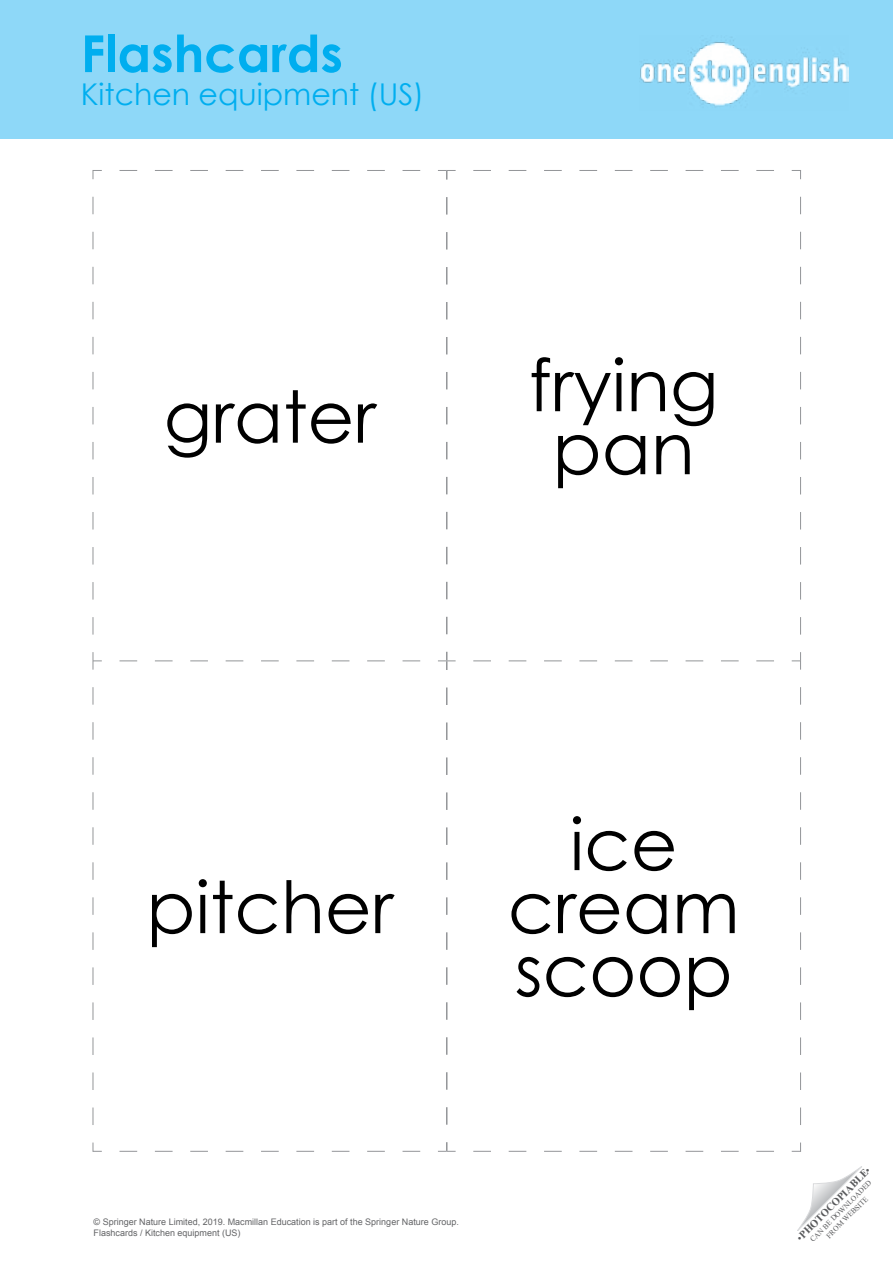
<style>
.page{position:relative;width:893px;height:1263px;background:#fff}
.page>*{position:absolute;margin:0;border:0;box-sizing:border-box;transform-origin:0 0}
.t1{font:72px/63px "Century Gothic";color:#000;text-align:center}
.t2{font:700 51px "Century Gothic";color:#00aeef}
.t3{font:30px "Century Gothic";color:#00aeef}
.t4{font:700 10.5px "Times New Roman";color:#58595b}
.t5{font:9px/10.8px "Arial";color:#636466}
.t6{font:7.5px/9px "Times New Roman";color:#58595b;text-align:center}
.s1{font-weight:400}
</style>
<div class="page">
<div style="left:0;top:0;width:893px;height:139px;background:#8ed8f8"></div>
<svg style="left:797px;top:1166px;width:65px;height:65px"></svg>
<img style="left:640px;top:37px;width:208px;height:70px">
<svg style="left:92px;top:170px;width:355px;height:492px"></svg>
<svg style="left:120px;top:1151px;width:301px;height:1px"></svg>
<svg style="left:446px;top:188px;width:1px;height:446px"></svg>
<svg style="left:446px;top:687px;width:1px;height:438px"></svg>
<svg style="left:800px;top:196px;width:1px;height:439px"></svg>
<svg style="left:446px;top:170px;width:355px;height:10px"></svg>
<svg style="left:120px;top:660px;width:309px;height:1px"></svg>
<svg style="left:92px;top:660px;width:10px;height:492px"></svg>
<svg style="left:473px;top:660px;width:301px;height:1px"></svg>
<svg style="left:438px;top:652px;width:18px;height:18px"></svg>
<svg style="left:800px;top:687px;width:1px;height:438px"></svg>
<svg style="left:438px;top:1142px;width:363px;height:10px"></svg>
<svg style="left:792px;top:652px;width:9px;height:18px"></svg>
<h2 class="t2" style="left:81px;top:15px;width:264px">Flashcards</h2>
<h3 class="t3" style="left:81px;top:73px;width:345px">Kitchen equipment (US)</h3>
<h1 class="t1" style="left:164px;top:384px;width:214px">grater</h1>
<h1 class="t1" style="left:529px;top:353px;width:191px">frying pan</h1>
<h1 class="t1" style="left:146px;top:874px;width:248px">pitcher</h1>
<h1 class="t1" style="left:508px;top:811px;width:233px">ice cream scoop</h1>
<p class="t5" style="left:94px;top:1217px;width:367px">© Springer Nature Limited, 2019. Macmillan Education is part of the Springer Nature Group.<br>Flashcards / Kitchen equipment (US)</p>
<p class="t4" style="left:793px;top:1234px;width:101px;rotate:-45deg"><span class="s1">•</span>PHOTOCOPIABLE<span class="s1">•</span></p>
<p class="t6" style="left:808px;top:1237px;width:85px;rotate:-45deg">CAN BE DOWNLOADED<br>FROM WEBSITE</p>
</div>
